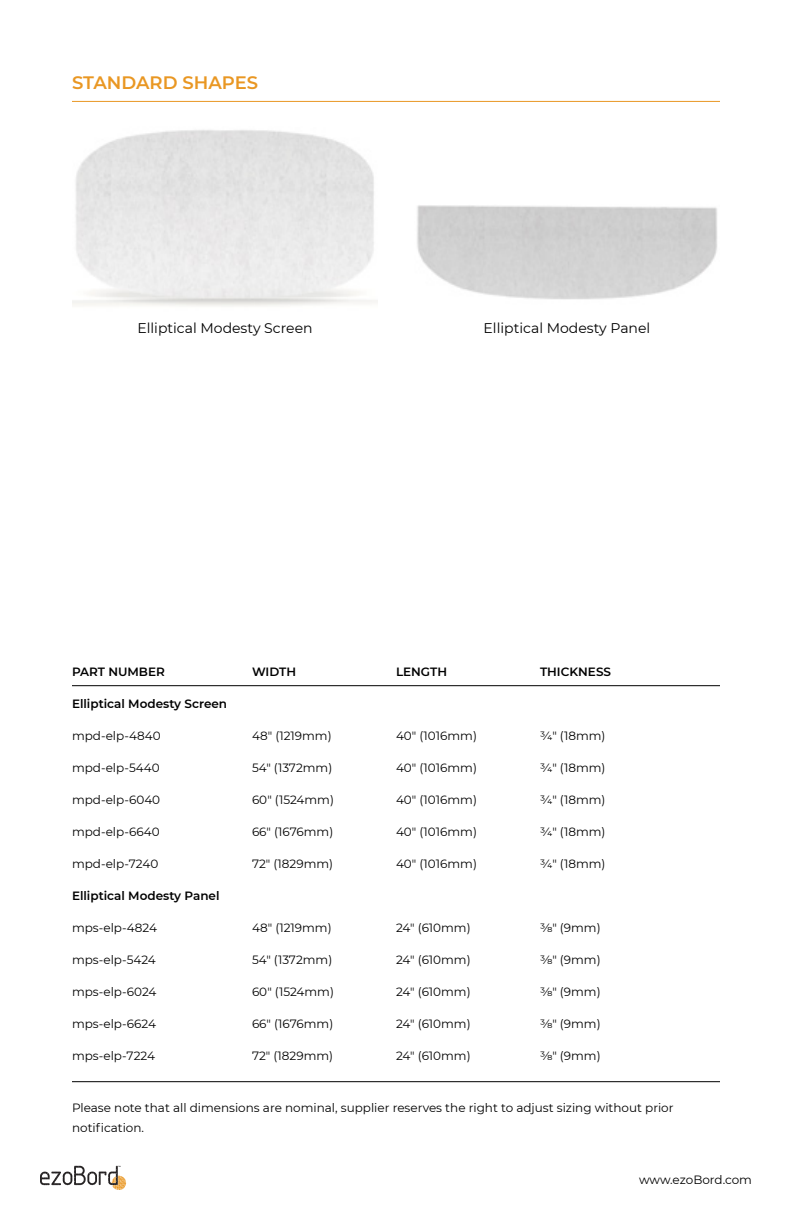
<style>
.page{position:relative;width:792px;height:1224px;background:#fff}
.page>*{position:absolute;margin:0;border:0;box-sizing:border-box;transform-origin:0 0}
.t1{font:600 18px "Montserrat";color:#e99723}
.t2{font:14px "Montserrat";color:#000}
.t3{font:12px/20px "Montserrat";color:#000}
.t4{font:600 12px "Montserrat";color:#000}
</style>
<div class="page">
<hr style="left:72px;top:101px;width:648px;height:1px;background:#e99723">
<img style="left:417px;top:205px;width:300px;height:95px">
<svg style="left:40px;top:1166px;width:86px;height:24px"></svg>
<hr style="left:72px;top:685px;width:648px;height:1px;background:#000">
<hr style="left:72px;top:1081px;width:648px;height:1px;background:#000">
<h1 class="t1" style="left:72px;top:70px;width:188px">STANDARD SHAPES</h1>
<p class="t2" style="left:137px;top:318px;width:177px">Elliptical Modesty Screen</p>
<p class="t2" style="left:484px;top:318px;width:168px">Elliptical Modesty Panel</p>
<p class="t4" style="left:72px;top:663px;width:94px">PART NUMBER</p>
<p class="t4" style="left:252px;top:663px;width:46px">WIDTH</p>
<p class="t4" style="left:396px;top:663px;width:53px">LENGTH</p>
<p class="t4" style="left:540px;top:663px;width:73px">THICKNESS</p>
<p class="t4" style="left:72px;top:695px;width:157px">Elliptical Modesty Screen</p>
<p class="t3" style="left:72px;top:725px;width:90px">mpd-elp-4840</p>
<p class="t3" style="left:252px;top:725px;width:81px">48" (1219mm)</p>
<p class="t3" style="left:396px;top:725px;width:82px">40" (1016mm)</p>
<p class="t3" style="left:540px;top:725px;width:67px">¾" (18mm)</p>
<p class="t3" style="left:72px;top:757px;width:89px">mpd-elp-5440</p>
<p class="t3" style="left:252px;top:757px;width:82px">54" (1372mm)</p>
<p class="t3" style="left:396px;top:757px;width:82px">40" (1016mm)</p>
<p class="t3" style="left:540px;top:757px;width:67px">¾" (18mm)</p>
<p class="t3" style="left:72px;top:789px;width:90px">mpd-elp-6040</p>
<p class="t3" style="left:252px;top:789px;width:83px">60" (1524mm)</p>
<p class="t3" style="left:396px;top:789px;width:82px">40" (1016mm)</p>
<p class="t3" style="left:540px;top:789px;width:67px">¾" (18mm)</p>
<p class="t3" style="left:72px;top:821px;width:89px">mpd-elp-6640</p>
<p class="t3" style="left:252px;top:821px;width:83px">66" (1676mm)</p>
<p class="t3" style="left:396px;top:821px;width:82px">40" (1016mm)</p>
<p class="t3" style="left:540px;top:821px;width:67px">¾" (18mm)</p>
<p class="t3" style="left:72px;top:853px;width:88px">mpd-elp-7240</p>
<p class="t3" style="left:252px;top:853px;width:83px">72" (1829mm)</p>
<p class="t3" style="left:396px;top:853px;width:82px">40" (1016mm)</p>
<p class="t3" style="left:540px;top:853px;width:67px">¾" (18mm)</p>
<p class="t4" style="left:72px;top:887px;width:149px">Elliptical Modesty Panel</p>
<p class="t3" style="left:72px;top:917px;width:87px">mps-elp-4824</p>
<p class="t3" style="left:252px;top:917px;width:81px">48" (1219mm)</p>
<p class="t3" style="left:396px;top:917px;width:76px">24" (610mm)</p>
<p class="t3" style="left:540px;top:917px;width:62px">⅜" (9mm)</p>
<p class="t3" style="left:72px;top:949px;width:85px">mps-elp-5424</p>
<p class="t3" style="left:252px;top:949px;width:82px">54" (1372mm)</p>
<p class="t3" style="left:396px;top:949px;width:76px">24" (610mm)</p>
<p class="t3" style="left:540px;top:949px;width:62px">⅜" (9mm)</p>
<p class="t3" style="left:72px;top:981px;width:86px">mps-elp-6024</p>
<p class="t3" style="left:252px;top:981px;width:83px">60" (1524mm)</p>
<p class="t3" style="left:396px;top:981px;width:76px">24" (610mm)</p>
<p class="t3" style="left:540px;top:981px;width:62px">⅜" (9mm)</p>
<p class="t3" style="left:72px;top:1013px;width:85px">mps-elp-6624</p>
<p class="t3" style="left:252px;top:1013px;width:83px">66" (1676mm)</p>
<p class="t3" style="left:396px;top:1013px;width:76px">24" (610mm)</p>
<p class="t3" style="left:540px;top:1013px;width:62px">⅜" (9mm)</p>
<p class="t3" style="left:72px;top:1045px;width:84px">mps-elp-7224</p>
<p class="t3" style="left:252px;top:1045px;width:83px">72" (1829mm)</p>
<p class="t3" style="left:396px;top:1045px;width:76px">24" (610mm)</p>
<p class="t3" style="left:540px;top:1045px;width:62px">⅜" (9mm)</p>
<p class="t3" style="left:72px;top:1097px;width:603px">Please note that all dimensions are nominal, supplier reserves the right to adjust sizing without prior notification.</p>
<p class="t3" style="left:639px;top:1169px;width:114px">www.ezoBord.com</p>
</div>
